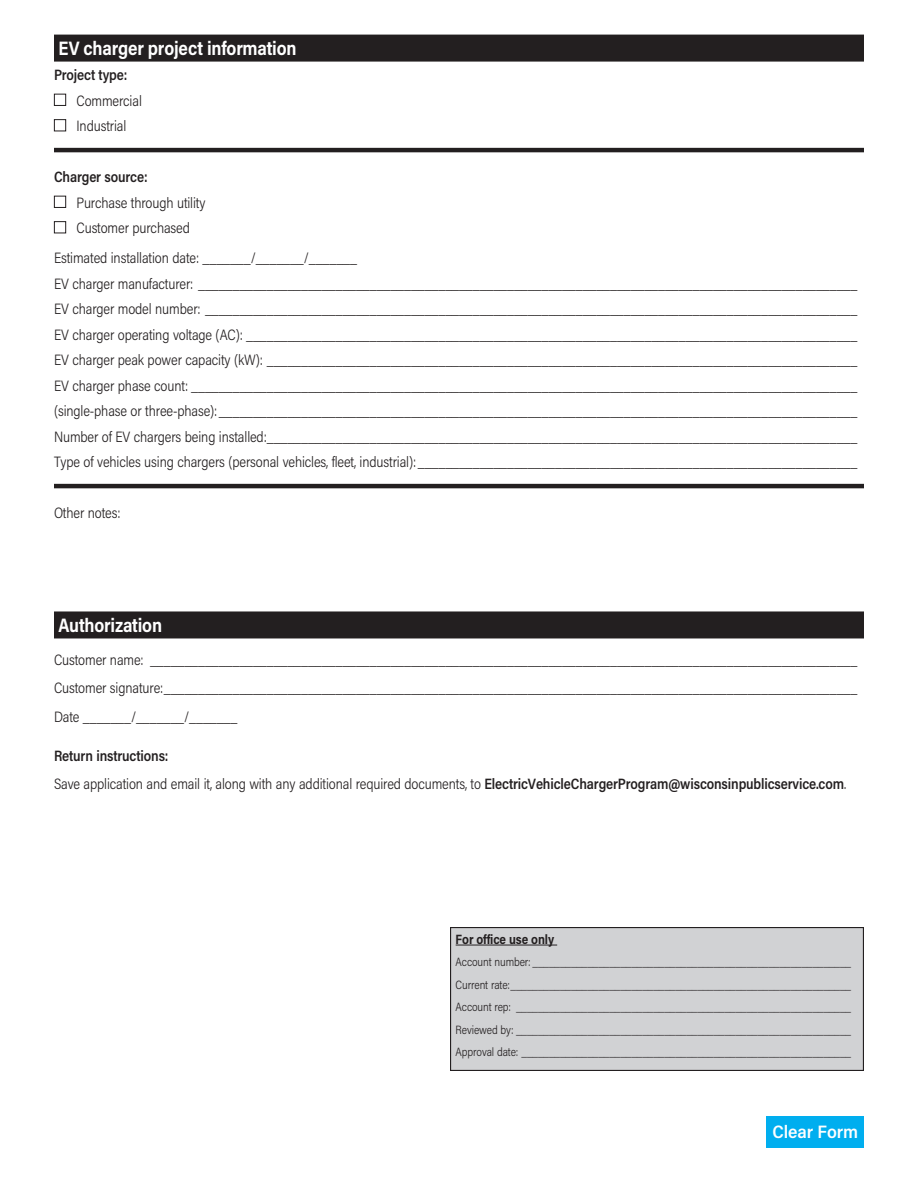
<style>
.page{position:relative;width:918px;height:1188px;background:#fff}
.page>*{position:absolute;margin:0;border:0;box-sizing:border-box;transform-origin:0 0}
.t1{font:700 19.5px "Acumin Pro Semi Cond";letter-spacing:-.01em;color:#fff;scale:.91 1}
.rules{font:600 18px "Acumin Pro Semi Cond";letter-spacing:-.01em;color:#fff}
.rules-2{font:300 15px "Acumin Pro Semi Cond";letter-spacing:-.01em;color:#231f20;scale:.91 1}
.rules-3{font:600 15px "Acumin Pro Semi Cond";letter-spacing:-.01em;color:#231f20;scale:.91 1}
.tab13{font:700 13.5px "Acumin Pro Semi Cond";letter-spacing:-.01em;color:#231f20;scale:.91 1}
.tab13-2{font:300 12px "Acumin Pro Semi Cond";letter-spacing:-.01em;color:#231f20;scale:.91 1}
.s1{font-weight:600}
</style>
<div class="page">
<div style="left:54px;top:35px;width:810px;height:27px;background:#231f20"></div>
<hr style="left:54px;top:148px;width:810px;height:4px;background:#231f20">
<hr style="left:54px;top:484px;width:810px;height:4px;background:#231f20">
<div style="left:54px;top:611px;width:810px;height:27px;background:#231f20"></div>
<div style="left:54px;top:94px;width:12px;height:12px;border:1px solid #231f20"></div>
<div style="left:54px;top:119px;width:12px;height:12px;border:1px solid #231f20"></div>
<div style="left:54px;top:196px;width:12px;height:12px;border:1px solid #231f20"></div>
<div style="left:54px;top:221px;width:12px;height:12px;border:1px solid #231f20"></div>
<div style="left:451px;top:928px;width:412px;height:142px;background:#d1d2d4"></div>
<hr style="left:456px;top:945px;width:101px;height:1px;background:#231f20">
<div style="left:450px;top:927px;width:414px;height:144px;border:1px solid #231f20"></div>
<div style="left:767px;top:1116px;width:97px;height:32px;background:#00aeef"></div>
<p class="t1" style="left:58px;top:34px;width:263px">EV charger project information</p>
<p class="rules-3" style="left:54px;top:65px;width:82px">Project type:</p>
<p class="rules-2" style="left:77px;top:90px;width:73px">Commercial</p>
<p class="rules-2" style="left:77px;top:116px;width:56px">Industrial</p>
<p class="rules-3" style="left:54px;top:167px;width:104px">Charger source:</p>
<p class="rules-2" style="left:77px;top:192px;width:143px">Purchase through utility</p>
<p class="rules-2" style="left:77px;top:218px;width:126px">Customer purchased</p>
<p class="rules-2" style="left:54px;top:248px;width:335px">Estimated installation date: _______/_______/_______</p>
<p class="rules-2" style="left:54px;top:273px;width:884px">EV charger manufacturer: ________________________________________________________________________________________________</p>
<p class="rules-2" style="left:54px;top:299px;width:884px">EV charger model number: _______________________________________________________________________________________________</p>
<p class="rules-2" style="left:54px;top:324px;width:884px">EV charger operating voltage (AC): _________________________________________________________________________________________</p>
<p class="rules-2" style="left:54px;top:350px;width:884px">EV charger peak power capacity (kW): ______________________________________________________________________________________</p>
<p class="rules-2" style="left:54px;top:375px;width:884px">EV charger phase count: _________________________________________________________________________________________________</p>
<p class="rules-2" style="left:54px;top:401px;width:884px">(single-phase or three-phase):_____________________________________________________________________________________________</p>
<p class="rules-2" style="left:54px;top:426px;width:884px">Number of EV chargers being installed:______________________________________________________________________________________</p>
<p class="rules-2" style="left:54px;top:452px;width:884px">Type of vehicles using chargers (personal vehicles, fleet, industrial):________________________________________________________________</p>
<p class="rules-2" style="left:54px;top:503px;width:75px">Other notes:</p>
<p class="t1" style="left:58px;top:611px;width:115px">Authorization</p>
<p class="rules-2" style="left:54px;top:649px;width:884px">Customer name: _______________________________________________________________________________________________________</p>
<p class="rules-2" style="left:54px;top:678px;width:884px">Customer signature:_____________________________________________________________________________________________________</p>
<p class="rules-2" style="left:54px;top:706px;width:203px">Date _______/_______/_______</p>
<p class="rules-3" style="left:54px;top:745px;width:127px">Return instructions:</p>
<p class="rules-2" style="left:54px;top:774px;width:872px">Save application and email it, along with any additional required documents, to <span class="s1">ElectricVehicleChargerProgram@wisconsinpublicservice.com</span>.</p>
<p class="tab13" style="left:456px;top:929px;width:110px">For office use only</p>
<p class="tab13-2" style="left:456px;top:954px;width:436px">Account number: __________________________________________________________</p>
<p class="tab13-2" style="left:456px;top:976px;width:436px">Current rate:______________________________________________________________</p>
<p class="tab13-2" style="left:456px;top:999px;width:436px">Account rep: _____________________________________________________________</p>
<p class="tab13-2" style="left:456px;top:1021px;width:436px">Reviewed by: _____________________________________________________________</p>
<p class="tab13-2" style="left:456px;top:1044px;width:436px">Approval date: ____________________________________________________________</p>
<p class="rules" style="left:773px;top:1119px;width:87px">Clear Form</p>
</div>
